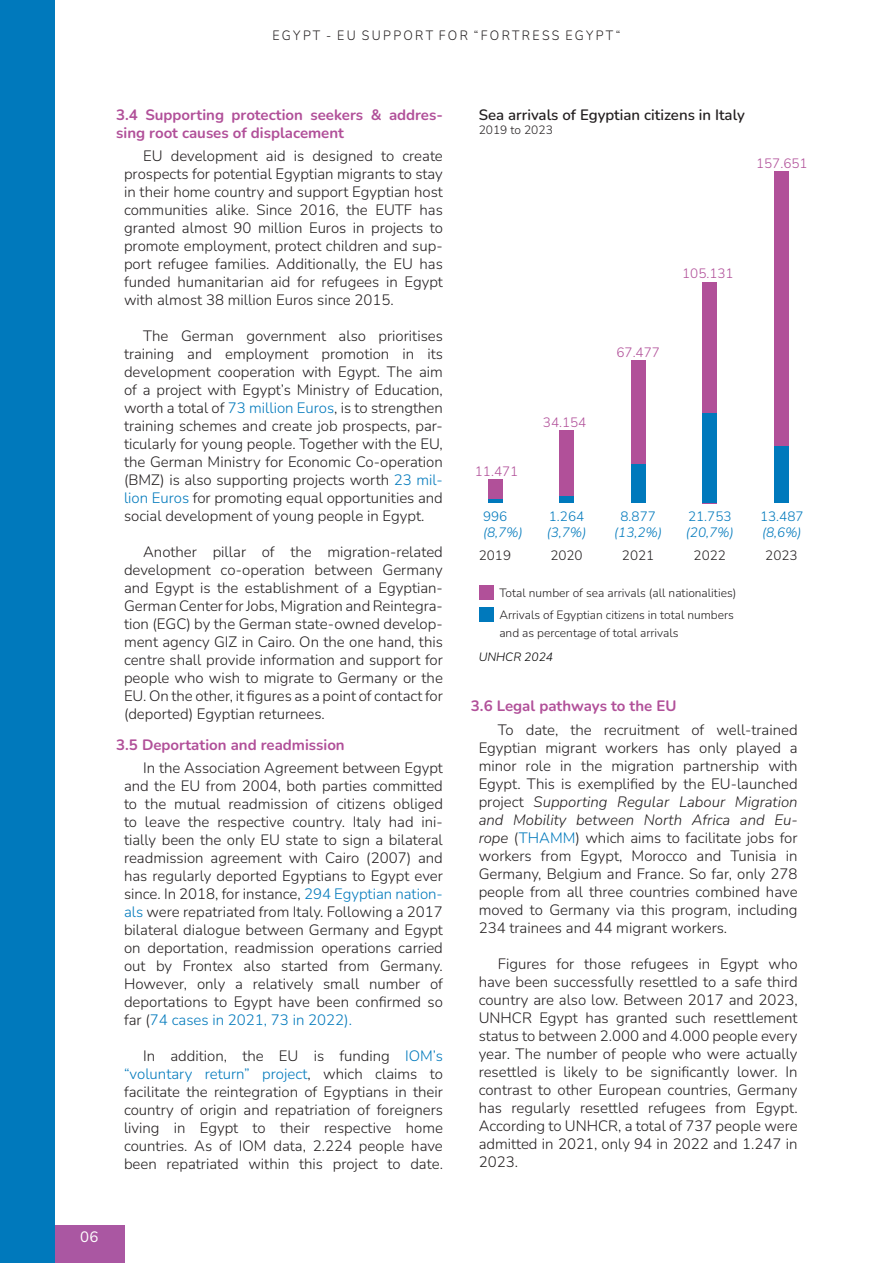
<style>
.page{position:relative;width:893px;height:1263px;background:#fff}
.page>*{position:absolute;margin:0;border:0;box-sizing:border-box;transform-origin:0 0}
.t1{font:300 15px/18px "Nunito";color:#231f20;text-align:justify}
.t2{font:700 15px/18px "Nunito";color:#b15099}
.t3{font:600 15px "Nunito";color:#231f20}
.t4{font:15px "Nunito";color:#fff}
.t5{font:300 13.5px "Nunito";letter-spacing:.175em;color:#231f20;scale:.92 1}
.t6{font:italic 300 13.5px "Nunito";color:#0079bc}
.t7{font:300 13.5px "Nunito";color:#b15099}
.t8{font:300 13.5px "Nunito";color:#0079bc}
.t9{font:300 13.5px "Nunito";letter-spacing:.175em;color:#231f20}
.t10{font:300 12px/21.8px "Nunito";color:#231f20}
.t11{font:italic 300 12px "Nunito";color:#000}
.s1{color:#0079bc}
.s2{font-style:italic}
</style>
<div class="page">
<div style="left:54px;top:1225px;width:71px;height:38px;background:#aa57a2"></div>
<div style="left:0;top:0;width:54px;height:1263px;background:#0079bc"></div>
<div style="left:488px;top:480px;width:14px;height:23px;background:#b15099"></div>
<div style="left:559px;top:431px;width:15px;height:72px;background:#b15099"></div>
<div style="left:631px;top:361px;width:14px;height:142px;background:#b15099"></div>
<div style="left:479px;top:585px;width:14px;height:15px;background:#b15099"></div>
<div style="left:702px;top:282px;width:15px;height:221px;background:#b15099"></div>
<div style="left:774px;top:171px;width:15px;height:332px;background:#b15099"></div>
<hr style="left:488px;top:499px;width:14px;height:4px;background:#0079bc">
<div style="left:559px;top:496px;width:15px;height:7px;background:#0079bc"></div>
<div style="left:631px;top:465px;width:14px;height:38px;background:#0079bc"></div>
<div style="left:479px;top:607px;width:14px;height:14px;background:#0079bc"></div>
<div style="left:702px;top:413px;width:15px;height:90px;background:#0079bc"></div>
<div style="left:774px;top:447px;width:15px;height:56px;background:#0079bc"></div>
<p class="t5" style="left:272px;top:26px;width:380px">EGYPT - EU SUPPORT FOR “FORTRESS EGYPT“</p>
<p class="t2" style="left:116px;top:105px;width:328px">3.4 Supporting protection seekers &amp; addres&shy;sing root causes of displacement</p>
<p class="t1" style="left:124px;top:146px;width:320px;text-indent:19px">EU development aid is designed to create prospects for potential Egyptian migrants to stay in their home country and support Egyptian host communities alike. Since 2016, the EUTF has granted almost 90 million Euros in projects to promote employment, protect children and sup&shy;port refugee families. Additionally, the EU has funded humanitarian aid for refugees in Egypt with almost 38 million Euros since 2015.</p>
<p class="t1" style="left:124px;top:326px;width:320px;text-indent:19px">The German government also prioritises training and employment promotion in its development cooperation with Egypt. The aim of a project with Egypt’s Ministry of Education, worth a total of <span class="s1">73 million Euros</span>, is to strengthen training schemes and create job prospects, par&shy;ticularly for young people. Together with the EU, the German Ministry for Economic Co-operation (BMZ) is also supporting projects worth <span class="s1">23 mil&shy;lion Euros</span> for promoting equal opportunities and social development of young people in Egypt.</p>
<p class="t1" style="left:124px;top:542px;width:320px;text-indent:19px">Another pillar of the migration-related development co-operation between Germany and Egypt is the establishment of a Egyptian-German Center for Jobs, Migration and Reintegra&shy;tion (EGC) by the German state-owned develop&shy;ment agency GIZ in Cairo. On the one hand, this centre shall provide information and support for people who wish to migrate to Germany or the EU. On the other, it figures as a point of contact for (deported) Egyptian returnees.</p>
<p class="t2" style="left:116px;top:735px;width:230px">3.5 Deportation and readmission</p>
<p class="t1" style="left:124px;top:758px;width:320px;text-indent:19px">In the Association Agreement between Egypt and the EU from 2004, both parties committed to the mutual readmission of citizens obliged to leave the respective country. Italy had ini&shy;tially been the only EU state to sign a bilateral readmission agreement with Cairo (2007) and has regularly deported Egyptians to Egypt ever since. In 2018, for instance, <span class="s1">294 Egyptian nation&shy;als</span> were repatriated from Italy. Following a 2017 bilateral dialogue between Germany and Egypt on deportation, readmission operations carried out by Frontex also started from Germany.<br>However, only a relatively small number of deportations to Egypt have been confirmed so far (<span class="s1">74 cases in 2021, 73 in 2022).</span></p>
<p class="t1" style="left:124px;top:1046px;width:320px;text-indent:19px">In addition, the EU is funding <span class="s1">IOM’s “voluntary return” project</span>, which claims to facilitate the reintegration of Egyptians in their country of origin and repatriation of foreigners living in Egypt to their respective home countries. As of IOM data, 2.224 people have been repatriated within this project to date.</p>
<p class="t4" style="left:80px;top:1226px;width:20px">06</p>
<p class="t3" style="left:479px;top:104px;width:268px">Sea arrivals of Egyptian citizens in Italy</p>
<p class="t10" style="left:479px;top:119px;width:76px">2019 to 2023</p>
<p class="t7" style="left:756px;top:154px;width:53px">157.651</p>
<p class="t7" style="left:475px;top:462px;width:45px">11.471</p>
<p class="t7" style="left:543px;top:413px;width:45px">34.154</p>
<p class="t7" style="left:682px;top:264px;width:53px">105.131</p>
<p class="t7" style="left:616px;top:343px;width:45px">67.477</p>
<p class="t8" style="left:483px;top:506px;width:26px">996</p>
<p class="t8" style="left:549px;top:506px;width:37px">1.264</p>
<p class="t8" style="left:620px;top:506px;width:37px">8.877</p>
<p class="t8" style="left:688px;top:506px;width:45px">21.753</p>
<p class="t8" style="left:760px;top:506px;width:45px">13.487</p>
<p class="t6" style="left:483px;top:523px;width:41px">(8,7%)</p>
<p class="t6" style="left:547px;top:523px;width:41px">(3,7%)</p>
<p class="t6" style="left:614px;top:523px;width:49px">(13,2%)</p>
<p class="t6" style="left:686px;top:523px;width:49px">(20,7%)</p>
<p class="t6" style="left:762px;top:523px;width:41px">(8,6%)</p>
<p class="t9" style="left:479px;top:546px;width:34px">2019</p>
<p class="t9" style="left:550px;top:546px;width:34px">2020</p>
<p class="t9" style="left:622px;top:546px;width:34px">2021</p>
<p class="t9" style="left:694px;top:546px;width:34px">2022</p>
<p class="t9" style="left:765px;top:546px;width:34px">2023</p>
<p class="t10" style="left:499px;top:582px;width:238px">Total number of sea arrivals (all nationalities)<br>Arrivals of Egyptian citizens in total numbers</p>
<p class="t10" style="left:499px;top:621px;width:181px">and as percentage of total arrivals</p>
<p class="t11" style="left:479px;top:648px;width:76px">UNHCR 2024</p>
<p class="t2" style="left:471px;top:696px;width:207px">3.6 Legal pathways to the EU</p>
<p class="t1" style="left:479px;top:720px;width:320px;text-indent:19px">To date, the recruitment of well-trained Egyptian migrant workers has only played a minor role in the migration partnership with Egypt. This is exemplified by the EU-launched project <span class="s2">Supporting Regular Labour Migration and Mobility between North Africa and Eu&shy;rope</span> (<span class="s1">THAMM</span>) which aims to facilitate jobs for workers from Egypt, Morocco and Tunisia in Germany, Belgium and France. So far, only 278 people from all three countries combined have moved to Germany via this program, including 234 trainees and 44 migrant workers.</p>
<p class="t1" style="left:479px;top:954px;width:320px;text-indent:19px">Figures for those refugees in Egypt who have been successfully resettled to a safe third country are also low. Between 2017 and 2023, UNHCR Egypt has granted such resettlement status to between 2.000 and 4.000 people every year. The number of people who were actually resettled is likely to be significantly lower. In contrast to other European countries, Germany has regularly resettled refugees from Egypt.<br>According to UNHCR, a total of 737 people were admitted in 2021, only 94 in 2022 and 1.247 in 2023.</p>
</div>
